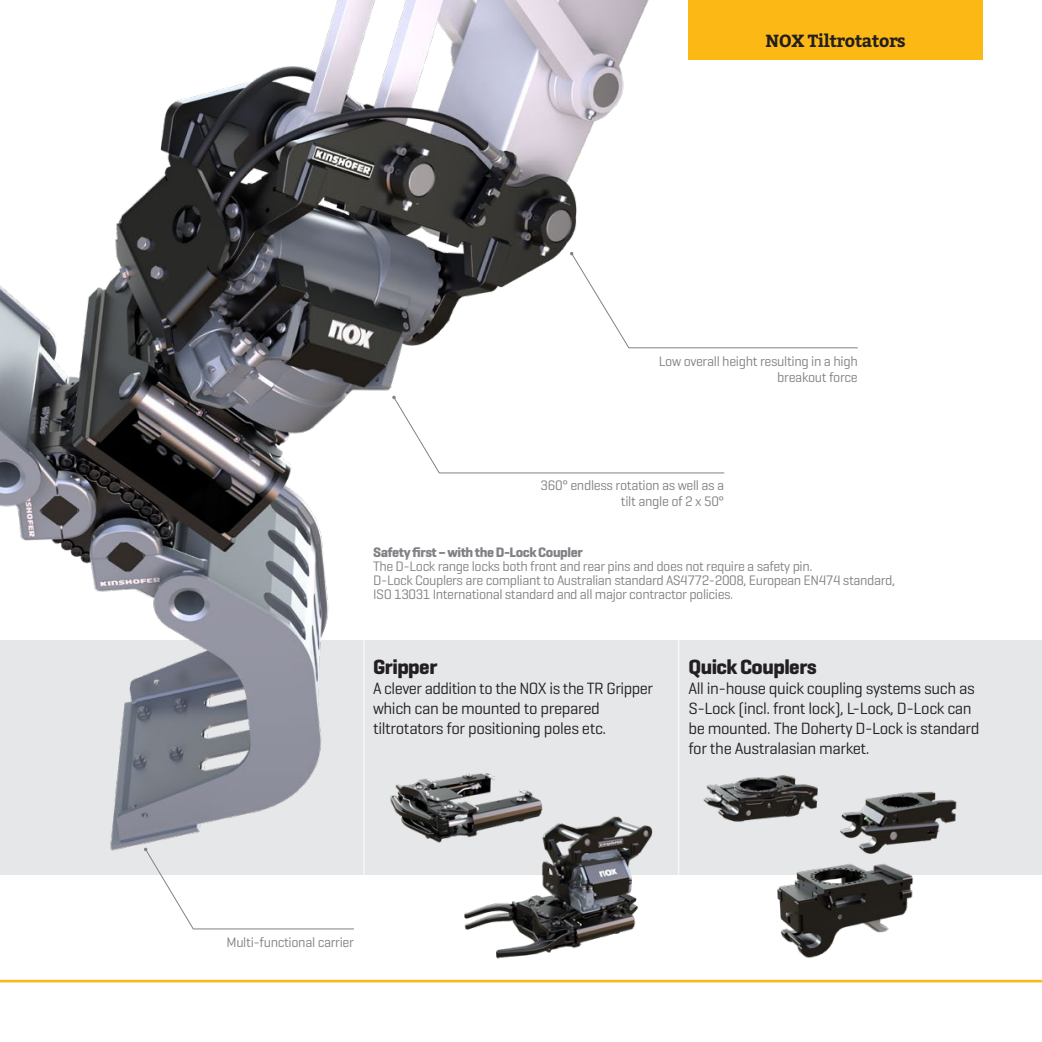
<style>
.page{position:relative;width:1042px;height:1042px;background:#fff}
.page>*{position:absolute;margin:0;border:0;box-sizing:border-box;transform-origin:0 0}
.t1{font:700 21px "Geogrotesque";letter-spacing:-.025em;color:#231f20}
.t2{font:700 17.5px "Bitter";letter-spacing:-.025em;color:#231f20}
.t3{font:16.62px/19.9px "Geogrotesque";letter-spacing:-.025em;color:#231f20}
.t4{font:14px/15.8px "Geogrotesque";letter-spacing:-.03em;color:#808285;text-align:right}
.t5{font:700 14px "Geogrotesque";letter-spacing:-.03em;color:#808285}
</style>
<div class="page">
<div style="left:0;top:640px;width:1042px;height:234px;background:#e6e7e9"></div>
<img style="left:0;top:0;width:686px;height:875px">
<img style="left:454px;top:810px;width:219px;height:149px">
<img style="left:374px;top:764px;width:191px;height:84px">
<img style="left:840px;top:791px;width:117px;height:57px">
<img style="left:703px;top:775px;width:115px;height:47px">
<img style="left:777px;top:848px;width:171px;height:110px">
<svg style="left:144px;top:847px;width:211px;height:83px"></svg>
<svg style="left:570px;top:252px;width:288px;height:97px"></svg>
<svg style="left:392px;top:396px;width:333px;height:78px"></svg>
<hr style="left:364px;top:640px;width:1px;height:248px;background:#fff">
<hr style="left:678px;top:640px;width:1px;height:248px;background:#fff">
<div style="left:688px;top:0;width:294px;height:60px;background:#fcb814"></div>
<hr style="left:0;top:980px;width:1042px;height:2px;background:#fcb814">
<p class="t2" style="left:765px;top:27px;width:142px">NOX Tiltrotators</p>
<p class="t4" style="left:659px;top:353px;width:200px">Low overall height resulting in a high</p>
<p class="t4" style="left:777px;top:368px;width:82px">breakout force</p>
<p class="t4" style="left:540px;top:477px;width:185px">360° endless rotation as well as a tilt angle of 2 x 50°</p>
<p class="t5" style="left:373px;top:544px;width:211px">Safety first – with the D-Lock Coupler</p>
<p class="t4" style="left:373px;top:558px;width:441px">The D-Lock range locks both front and rear pins and does not require a safety pin.</p>
<p class="t4" style="left:373px;top:572px;width:523px">D-Lock Couplers are compliant to Australian standard AS4772-2008, European EN474 standard,</p>
<p class="t4" style="left:373px;top:586px;width:362px">ISO 13031 International standard and all major contractor policies.</p>
<p class="t1" style="left:373px;top:654px;width:66px">Gripper</p>
<p class="t3" style="left:373px;top:678px;width:281px">A clever addition to the NOX is the TR Gripper which can be mounted to prepared tiltrotators for positioning poles etc.</p>
<p class="t1" style="left:688px;top:654px;width:130px">Quick Couplers</p>
<p class="t3" style="left:688px;top:678px;width:292px">All in-house quick coupling systems such as S-Lock (incl. front lock), L-Lock, D-Lock can be mounted. The Doherty D-Lock is standard for the Australasian market.</p>
<p class="t4" style="left:226px;top:934px;width:129px">Multi-functional carrier</p>
</div>
